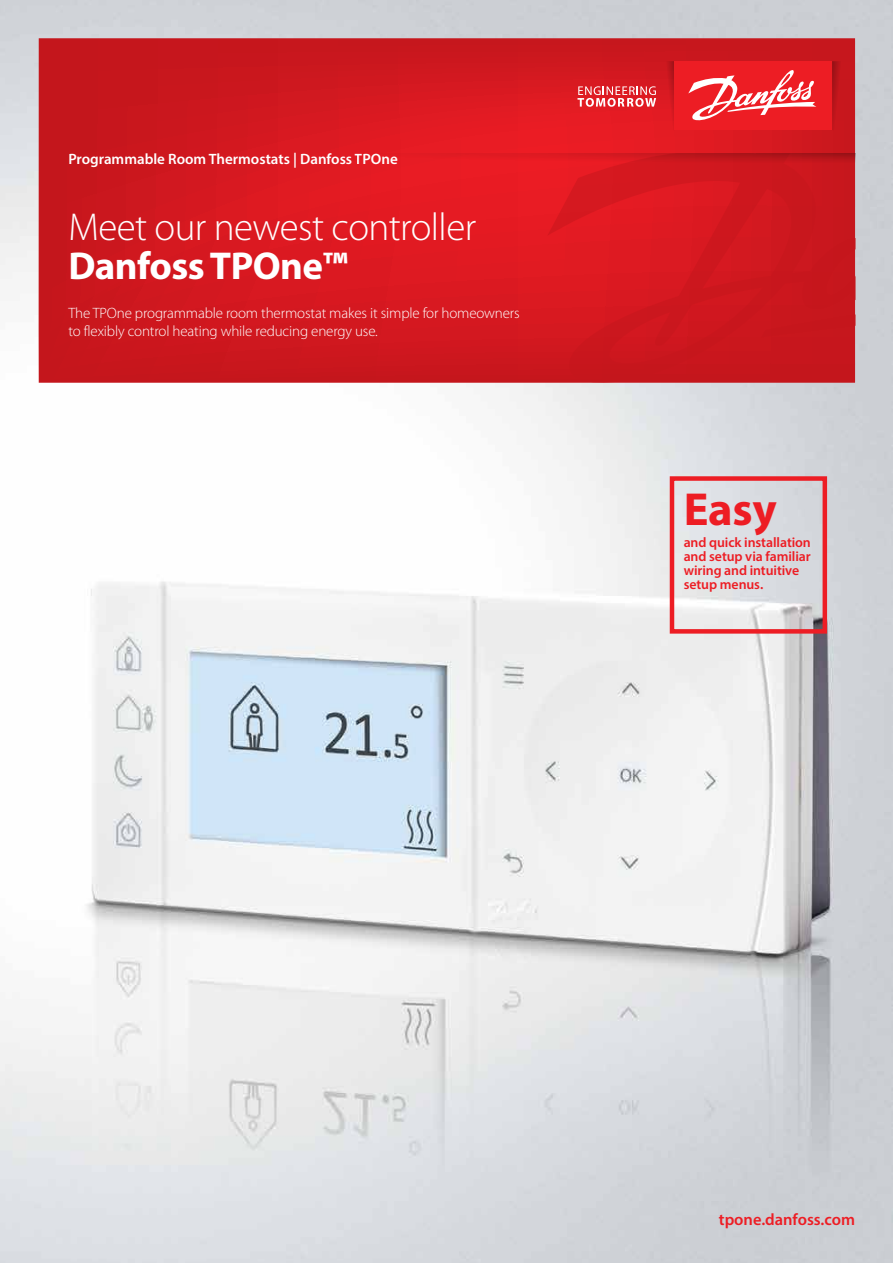
<style>
.page{position:relative;width:893px;height:1263px;background:#fff}
.page>*{position:absolute;margin:0;border:0;box-sizing:border-box;transform-origin:0 0}
.t1{font:700 46.5px "Myriad Pro";color:#ed1d24}
.t2{font:300 39px "Myriad Pro";letter-spacing:-.015em;color:#fff}
.t3{font:700 39px "Myriad Pro";letter-spacing:-.015em;color:#fff}
.t4{font:600 16.5px "Myriad Pro";color:#ed1d24}
.t5{font:300 15px/18px "Myriad Pro";letter-spacing:-.01em;color:#fff}
.t6{font:600 15px "Myriad Pro";color:#fff}
.t7{font:600 13.8px/13.8px "Myriad Pro";letter-spacing:-.005em;color:#ed1d24}
</style>
<div class="page">
<img style="left:0;top:0;width:893px;height:1263px">
<svg style="left:39px;top:38px;width:816px;height:345px;background:#d3181f"></svg>
<svg style="left:547px;top:166px;width:308px;height:217px;background:#d0181f"></svg>
<div style="left:670px;top:476px;width:157px;height:158px;border:4px solid #ed1d24"></div>
<svg style="left:832px;top:61px;width:13px;height:69px"></svg>
<svg style="left:662px;top:61px;width:12px;height:69px"></svg>
<svg style="left:358px;top:153px;width:497px;height:13px;background:#d4181f"></svg>
<div style="left:674px;top:61px;width:158px;height:69px;background:#ed1d24"></div>
<svg style="left:577px;top:86px;width:79px;height:21px;background:#e8676c"></svg>
<svg style="left:688px;top:70px;width:128px;height:51px"></svg>
<p class="t6" style="left:68px;top:150px;width:331px">Programmable Room Thermostats | Danfoss TPOne</p>
<h2 class="t2" style="left:68px;top:203px;width:409px">Meet our newest controller</h2>
<h2 class="t3" style="left:68px;top:240px;width:281px">Danfoss TPOne™</h2>
<p class="t5" style="left:68px;top:304px;width:453px">The TPOne programmable room thermostat makes it simple for homeowners to flexibly control heating while reducing energy use.</p>
<h1 class="t1" style="left:684px;top:479px;width:95px">Easy</h1>
<p class="t7" style="left:684px;top:536px;width:129px">and quick installation and setup via familiar wiring and intuitive setup menus.</p>
<p class="t4" style="left:719px;top:1209px;width:138px">tpone.danfoss.com</p>
</div>
